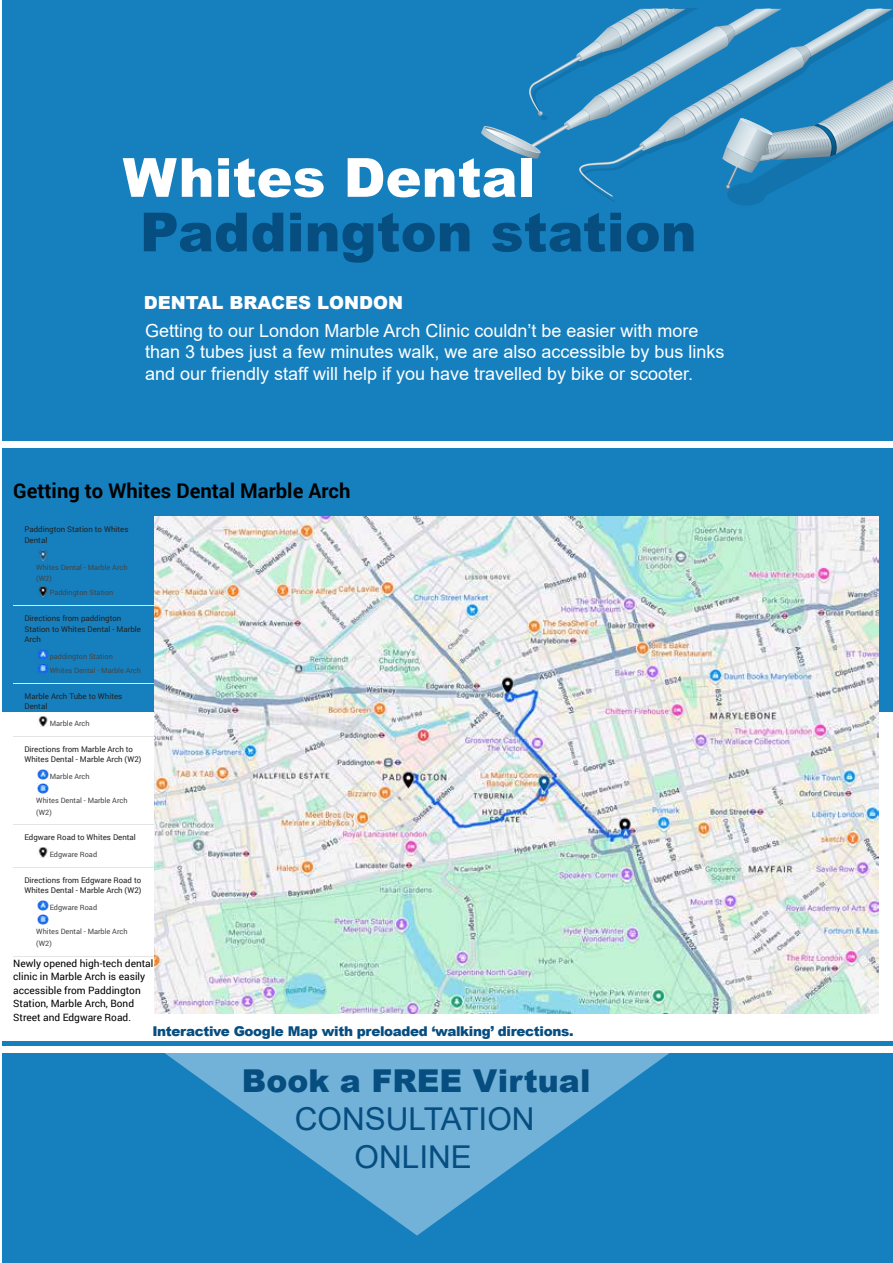
<style>
.page{position:relative;width:893px;height:1263px;background:#fff}
.page>*{position:absolute;margin:0;border:0;box-sizing:border-box;transform-origin:0 0}
.t1{font:900 54px "Arial";color:#064d80}
.t2{font:900 54px "Arial";color:#fff}
.t3{font:31.5px/37.8px "Arial";color:#064d80;text-align:center}
.t4{font:900 31.5px "Arial";color:#064d80}
.t5{font:700 20.25px "Roboto";color:#000}
.t6{font:18px/21.6px "Arial";color:#fff}
.t7{font:900 18px "Arial";color:#fff}
.t8{font:900 13.5px "Arial";letter-spacing:-.025em;color:#064d80}
.t9{font:10.2px/13.5px "Roboto";color:#000}
.t10{font:7.8px/10.6px "Roboto";color:#222}
.t11{font:7.35px/11.2px "Roboto";color:#444}
</style>
<div class="page">
<div style="left:2px;top:0;width:891px;height:1263px;background:#1680bf"></div>
<div style="left:2px;top:713px;width:891px;height:328px;background:#fff"></div>
<div style="left:2px;top:1046px;width:891px;height:6px;background:#fff"></div>
<div style="left:2px;top:441px;width:891px;height:7px;background:#fff"></div>
<svg style="left:156px;top:1052px;width:522px;height:183px"></svg>
<svg style="left:481px;top:9px;width:412px;height:197px"></svg>
<img style="left:154px;top:517px;width:725px;height:496px">
<hr style="left:13px;top:605px;width:141px;height:1px;background:#e5e5e5">
<svg style="left:38px;top:550px;width:10px;height:10px"></svg>
<svg style="left:38px;top:586px;width:10px;height:10px"></svg>
<hr style="left:13px;top:683px;width:141px;height:1px;background:#e5e5e5">
<svg style="left:38px;top:650px;width:10px;height:24px"></svg>
<hr style="left:13px;top:736px;width:141px;height:1px;background:#e5e5e5">
<svg style="left:38px;top:717px;width:10px;height:10px"></svg>
<hr style="left:13px;top:825px;width:141px;height:1px;background:#e5e5e5">
<svg style="left:38px;top:769px;width:10px;height:25px"></svg>
<hr style="left:13px;top:867px;width:141px;height:1px;background:#e5e5e5">
<svg style="left:38px;top:848px;width:10px;height:10px"></svg>
<hr style="left:13px;top:956px;width:141px;height:1px;background:#e5e5e5">
<svg style="left:38px;top:900px;width:10px;height:25px"></svg>
<h1 class="t2" style="left:123px;top:138px;width:414px">Whites Dental</h1>
<h1 class="t1" style="left:140px;top:193px;width:558px">Paddington station</h1>
<h3 class="t7" style="left:144px;top:290px;width:261px">DENTAL BRACES LONDON</h3>
<h3 class="t6" style="left:145px;top:319px;width:581px">Getting to our London Marble Arch Clinic couldn’t be easier with more than 3 tubes just a few minutes walk, we are also accessible by bus links and our friendly staff will help if you have travelled by bike or scooter.</h3>
<h3 class="t5" style="left:13px;top:479px;width:339px">Getting to Whites Dental Marble Arch</h3>
<p class="t10" style="left:24px;top:524px;width:106px">Paddington Station to Whites<br>Dental</p>
<p class="t11" style="left:36px;top:562px;width:93px">Whites Dental - Marble Arch (W2)</p>
<p class="t11" style="left:50px;top:587px;width:65px">Paddington Station</p>
<p class="t10" style="left:24px;top:613px;width:118px">Directions from paddington<br>Station to Whites Dental - Marble<br>Arch</p>
<p class="t11" style="left:50px;top:649px;width:93px;line-height:14.1px">paddington Station<br>Whites Dental - Marble Arch</p>
<p class="t10" style="left:24px;top:690px;width:99px">Marble Arch Tube to Whites<br>Dental</p>
<p class="t11" style="left:50px;top:717px;width:41px">Marble Arch</p>
<p class="t10" style="left:24px;top:743px;width:118px">Directions from Marble Arch to<br>Whites Dental - Marble Arch (W2)</p>
<p class="t11" style="left:50px;top:770px;width:41px">Marble Arch</p>
<p class="t11" style="left:36px;top:795px;width:93px">Whites Dental - Marble Arch (W2)</p>
<p class="t10" style="left:24px;top:832px;width:113px">Edgware Road to Whites Dental</p>
<p class="t11" style="left:50px;top:848px;width:49px">Edgware Road</p>
<p class="t10" style="left:24px;top:874px;width:118px">Directions from Edgware Road to<br>Whites Dental - Marble Arch (W2)</p>
<p class="t11" style="left:50px;top:901px;width:49px">Edgware Road</p>
<p class="t11" style="left:36px;top:926px;width:93px">Whites Dental - Marble Arch (W2)</p>
<h3 class="t9" style="left:13px;top:957px;width:142px">Newly opened high-tech dental clinic in Marble Arch is easily accessible from Paddington<br>Station, Marble Arch, Bond<br>Street and Edgware Road.</h3>
<h3 class="t8" style="left:152px;top:1021px;width:423px">Interactive Google Map with preloaded ‘walking’ directions.</h3>
<h2 class="t4" style="left:242px;top:1058px;width:350px">Book a FREE Virtual</h2>
<h2 class="t3" style="left:295px;top:1100px;width:241px">CONSULTATION<br>ONLINE</h2>
</div>
